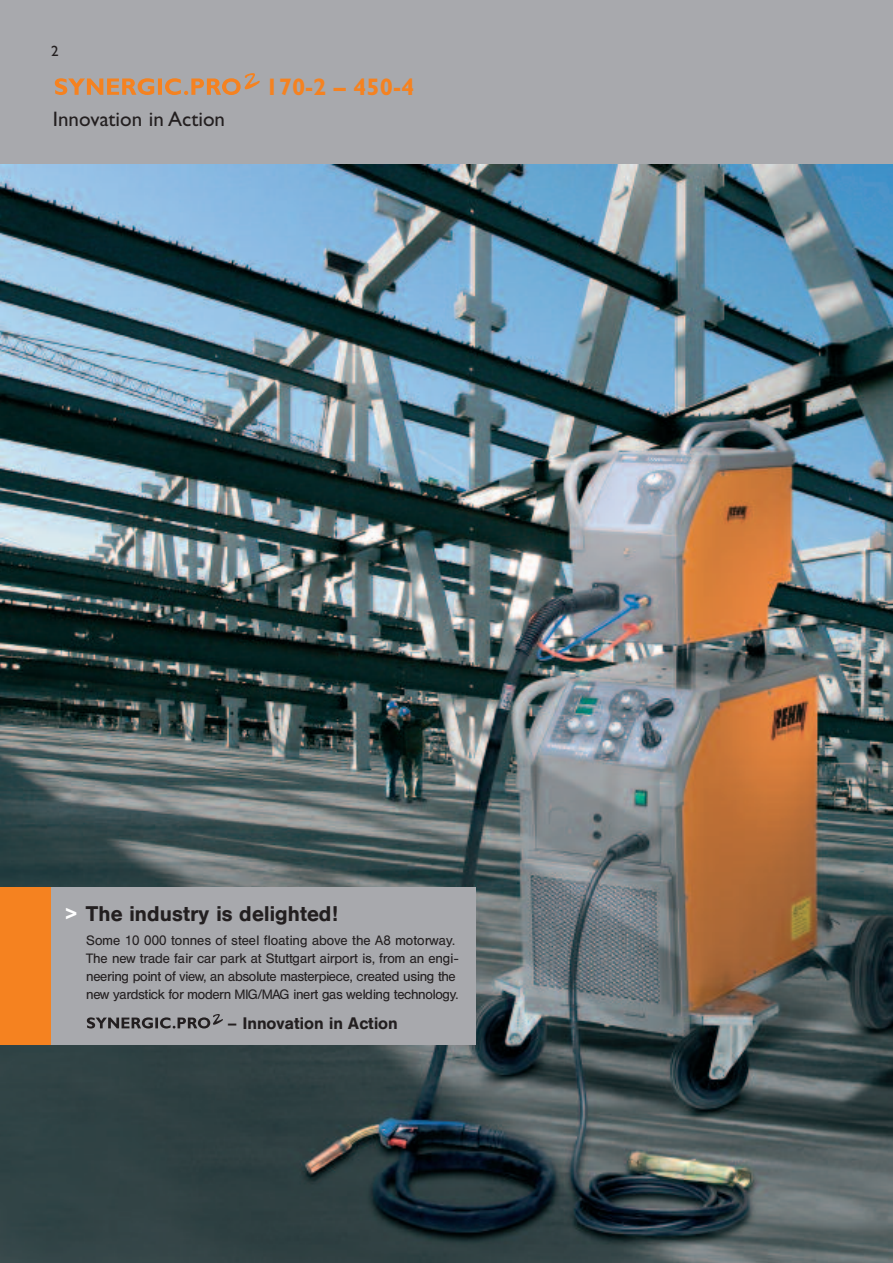
<style>
.page{position:relative;width:893px;height:1263px;background:#fff}
.page>*{position:absolute;margin:0;border:0;box-sizing:border-box;transform-origin:0 0}
.t1{font:700 24px "Gill Sans";color:#f58220}
.t2{font:21px "Hel Med";letter-spacing:.015em;color:#231f20}
.t3{font:21px "Gill Sans";color:#231f20}
.t4{font:16.5px "Hel Med";letter-spacing:.015em;color:#231f20}
.t5{font:15px "Gill Sans";color:#231f20}
.t6{font:13.5px/18px "Hel Reg";color:#231f20}
.s1{font-family:"Gill Sans";font-weight:700;color:#fff}
</style>
<div class="page">
<div style="left:0;top:0;width:893px;height:166px;background:#a8a9ad"></div>
<img style="left:0;top:165px;width:893px;height:1098px">
<svg style="left:55px;top:73px;width:205px;height:22px"></svg>
<div style="left:0;top:887px;width:475px;height:158px;background:#a8a9ad"></div>
<svg style="left:87px;top:1014px;width:136px;height:14px"></svg>
<div style="left:0;top:887px;width:51px;height:158px;background:#f58220"></div>
<p class="t5" style="left:51px;top:45px;width:9px">2</p>
<h2 class="t3" style="left:53px;top:111px;width:174px">Innovation in Action</h2>
<h1 class="t1" style="left:266px;top:78px;width:150px">170-2 – 450-4</h1>
<h2 class="t2" style="left:65px;top:906px;width:274px"><span class="s1">&gt;</span> The industry is delighted!</h2>
<p class="t6" style="left:87px;top:932px;width:374px">Some 10 000 tonnes of steel floating above the A8 motorway.<br>The new trade fair car park at Stuttgart airport is, from an engi&shy;neering point of view, an absolute masterpiece, created using the new yardstick for modern MIG/MAG inert gas welding technology.</p>
<p class="t4" style="left:228px;top:1017px;width:171px">– Innovation in Action</p>
</div>
